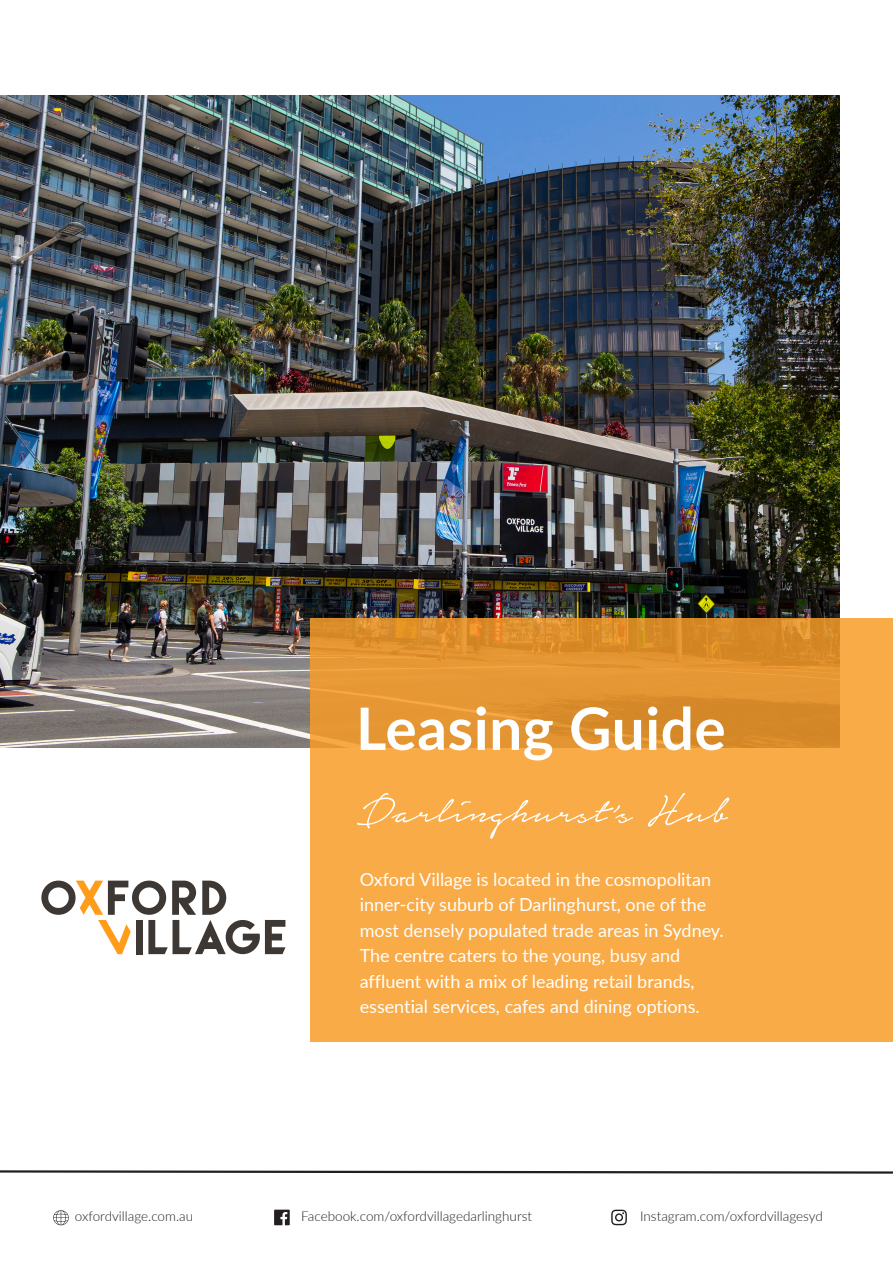
<style>
.page{position:relative;width:893px;height:1263px;background:#fff}
.page>*{position:absolute;margin:0;border:0;box-sizing:border-box;transform-origin:0 0}
.t1{font:700 58.5px "Lato";letter-spacing:.01em;color:#fff}
.t2{font:18px/25.5px "Lato";color:#fff}
.t3{font:300 13.5px "Lato";color:#231f20}
</style>
<div class="page">
<img style="left:0;top:96px;width:840px;height:652px">
<svg style="left:311px;top:618px;width:582px;height:424px;background:#f1a340"></svg>
<svg style="left:41px;top:881px;width:244px;height:73px"></svg>
<svg style="left:0;top:1170px;width:893px;height:4px"></svg>
<svg style="left:357px;top:793px;width:276px;height:46px;background:#f9b156"></svg>
<svg style="left:648px;top:793px;width:81px;height:34px;background:#f9b55e"></svg>
<svg style="left:274px;top:1209px;width:16px;height:16px"></svg>
<svg style="left:611px;top:1209px;width:16px;height:16px"></svg>
<svg style="left:53px;top:1210px;width:16px;height:15px"></svg>
<p class="t1" style="left:356px;top:685px;width:371px">Leasing Guide</p>
<p class="t2" style="left:360px;top:866px;width:366px">Oxford Village is located in the cosmopolitan inner-city suburb of Darlinghurst, one of the most densely populated trade areas in Sydney.<br>The centre caters to the young, busy and affluent with a mix of leading retail brands, essential services, cafes and dining options.</p>
<p class="t3" style="left:75px;top:1207px;width:120px">oxfordvillage.com.au</p>
<p class="t3" style="left:301px;top:1207px;width:232px">Facebook.com/oxfordvillagedarlinghurst</p>
<p class="t3" style="left:640px;top:1207px;width:184px">Instagram.com/oxfordvillagesyd</p>
</div>
